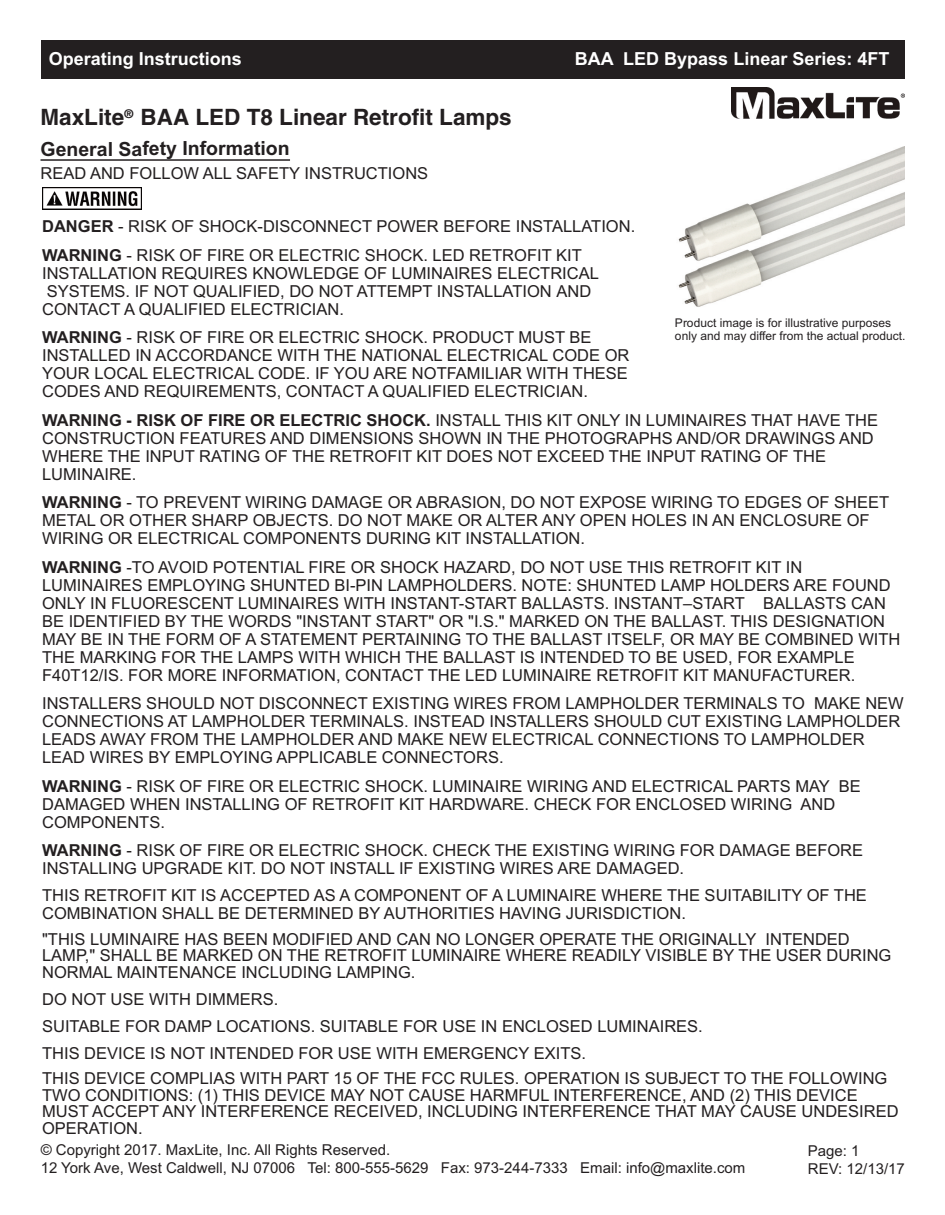
<style>
.page{position:relative;width:945px;height:1215px;background:#fff}
.page>*{position:absolute;margin:0;border:0;box-sizing:border-box;transform-origin:0 0}
.t1{font:700 22.5px "Helvetica";color:#231f20}
.t2{font:700 19.5px "Arial";letter-spacing:-.005em;color:#231f20}
.t3{font:700 18px "Arial";color:#fff}
.t4{font:16.5px/18px "Arial";color:#231f20}
.t5{font:15px/18px "Arial";color:#231f20}
.t6{font:12px/13.5px "Arial";color:#231f20}
.t7{font:700 12px "Helvetica";color:#231f20}
.s1{font-weight:700}
</style>
<div class="page">
<div style="left:41px;top:40px;width:864px;height:39px;background:#231f20"></div>
<img style="left:732px;top:87px;width:173px;height:32px">
<hr style="left:41px;top:159px;width:249px;height:2px;background:#231f20">
<img style="left:42px;top:188px;width:100px;height:22px">
<img style="left:678px;top:147px;width:226px;height:160px">
<p class="t3" style="left:49px;top:48px;width:195px">Operating Instructions</p>
<p class="t3" style="left:575px;top:48px;width:316px">BAA LED Bypass Linear Series: 4FT</p>
<h1 class="t1" style="left:40px;top:109px;width:473px">MaxLite BAA LED T8 Linear Retrofit Lamps</h1>
<p class="t7" style="left:125px;top:110px;width:10px">®</p>
<p class="t2" style="left:41px;top:137px;width:251px">General Safety Information</p>
<p class="t4" style="left:40px;top:164px;width:389px">READ AND FOLLOW ALL SAFETY INSTRUCTIONS</p>
<p class="t4" style="left:42px;top:212px;width:595px;line-height:28.5px"><span class="s1">DANGER</span> - RISK OF SHOCK-DISCONNECT POWER BEFORE INSTALLATION.<br><span class="s1">WARNING</span> - RISK OF FIRE OR ELECTRIC SHOCK. LED RETROFIT KIT</p>
<p class="t4" style="left:42px;top:264px;width:558px">INSTALLATION REQUIRES KNOWLEDGE OF LUMINAIRES ELECTRICAL<br>SYSTEMS. IF NOT QUALIFIED, DO NOT ATTEMPT INSTALLATION AND<br>CONTACT A QUALIFIED ELECTRICIAN.</p>
<p class="t4" style="left:42px;top:328px;width:589px"><span class="s1">WARNING</span> - RISK OF FIRE OR ELECTRIC SHOCK. PRODUCT MUST BE INSTALLED IN ACCORDANCE WITH THE NATIONAL ELECTRICAL CODE OR YOUR LOCAL ELECTRICAL CODE. IF YOU ARE NOTFAMILIAR WITH THESE CODES AND REQUIREMENTS, CONTACT A QUALIFIED ELECTRICIAN.</p>
<p class="t4" style="left:42px;top:411px;width:838px"><span class="s1">WARNING - RISK OF FIRE OR ELECTRIC SHOCK.</span> INSTALL THIS KIT ONLY IN LUMINAIRES THAT HAVE THE CONSTRUCTION FEATURES AND DIMENSIONS SHOWN IN THE PHOTOGRAPHS AND/OR DRAWINGS AND WHERE THE INPUT RATING OF THE RETROFIT KIT DOES NOT EXCEED THE INPUT RATING OF THE LUMINAIRE.</p>
<p class="t4" style="left:42px;top:493px;width:849px"><span class="s1">WARNING</span> - TO PREVENT WIRING DAMAGE OR ABRASION, DO NOT EXPOSE WIRING TO EDGES OF SHEET<br>METAL OR OTHER SHARP OBJECTS. DO NOT MAKE OR ALTER ANY OPEN HOLES IN AN ENCLOSURE OF<br>WIRING OR ELECTRICAL COMPONENTS DURING KIT INSTALLATION.</p>
<p class="t4" style="left:42px;top:558px;width:860px"><span class="s1">WARNING</span> -TO AVOID POTENTIAL FIRE OR SHOCK HAZARD, DO NOT USE THIS RETROFIT KIT IN LUMINAIRES EMPLOYING SHUNTED BI-PIN LAMPHOLDERS. NOTE: SHUNTED LAMP HOLDERS ARE FOUND ONLY IN FLUORESCENT LUMINAIRES WITH INSTANT-START BALLASTS. INSTANT–START BALLASTS CAN BE IDENTIFIED BY THE WORDS "INSTANT START" OR "I.S." MARKED ON THE BALLAST. THIS DESIGNATION MAY BE IN THE FORM OF A STATEMENT PERTAINING TO THE BALLAST ITSELF, OR MAY BE COMBINED WITH THE MARKING FOR THE LAMPS WITH WHICH THE BALLAST IS INTENDED TO BE USED, FOR EXAMPLE F40T12/IS. FOR MORE INFORMATION, CONTACT THE LED LUMINAIRE RETROFIT KIT MANUFACTURER.</p>
<p class="t4" style="left:42px;top:694px;width:863px">INSTALLERS SHOULD NOT DISCONNECT EXISTING WIRES FROM LAMPHOLDER TERMINALS TO MAKE NEW CONNECTIONS AT LAMPHOLDER TERMINALS. INSTEAD INSTALLERS SHOULD CUT EXISTING LAMPHOLDER LEADS AWAY FROM THE LAMPHOLDER AND MAKE NEW ELECTRICAL CONNECTIONS TO LAMPHOLDER LEAD WIRES BY EMPLOYING APPLICABLE CONNECTORS.</p>
<p class="t4" style="left:42px;top:777px;width:820px"><span class="s1">WARNING</span> - RISK OF FIRE OR ELECTRIC SHOCK. LUMINAIRE WIRING AND ELECTRICAL PARTS MAY BE<br>DAMAGED WHEN INSTALLING OF RETROFIT KIT HARDWARE. CHECK FOR ENCLOSED WIRING AND<br>COMPONENTS.</p>
<p class="t4" style="left:42px;top:841px;width:823px"><span class="s1">WARNING</span> - RISK OF FIRE OR ELECTRIC SHOCK. CHECK THE EXISTING WIRING FOR DAMAGE BEFORE<br>INSTALLING UPGRADE KIT. DO NOT INSTALL IF EXISTING WIRES ARE DAMAGED.</p>
<p class="t4" style="left:42px;top:886px;width:826px">THIS RETROFIT KIT IS ACCEPTED AS A COMPONENT OF A LUMINAIRE WHERE THE SUITABILITY OF THE<br>COMBINATION SHALL BE DETERMINED BY AUTHORITIES HAVING JURISDICTION.</p>
<p class="t4" style="left:42px;top:931px;width:851px;line-height:16.5px">"THIS LUMINAIRE HAS BEEN MODIFIED AND CAN NO LONGER OPERATE THE ORIGINALLY INTENDED<br>LAMP," SHALL BE MARKED ON THE RETROFIT LUMINAIRE WHERE READILY VISIBLE BY THE USER DURING<br>NORMAL MAINTENANCE INCLUDING LAMPING.</p>
<p class="t4" style="left:42px;top:985px;width:662px;line-height:27px">DO NOT USE WITH DIMMERS.<br>SUITABLE FOR DAMP LOCATIONS. SUITABLE FOR USE IN ENCLOSED LUMINAIRES.<br>THIS DEVICE IS NOT INTENDED FOR USE WITH EMERGENCY EXITS.</p>
<p class="t4" style="left:42px;top:1070px;width:858px;line-height:16.5px">THIS DEVICE COMPLIAS WITH PART 15 OF THE FCC RULES. OPERATION IS SUBJECT TO THE FOLLOWING TWO CONDITIONS: (1) THIS DEVICE MAY NOT CAUSE HARMFUL INTERFERENCE, AND (2) THIS DEVICE MUST ACCEPT ANY INTERFERENCE RECEIVED, INCLUDING INTERFERENCE THAT MAY CAUSE UNDESIRED OPERATION.</p>
<p class="t5" style="left:41px;top:1141px;width:706px">© Copyright 2017. MaxLite, Inc. All Rights Reserved.<br>12 York Ave, West Caldwell, NJ 07006 Tel: 800-555-5629 Fax: 973-244-7333 Email: info@maxlite.com</p>
<p class="t5" style="left:808px;top:1142px;width:99px">Page: 1<br>REV: 12/13/17</p>
<p class="t6" style="left:675px;top:316px;width:232px">Product image is for illustrative purposes only and may differ from the actual product.</p>
</div>
